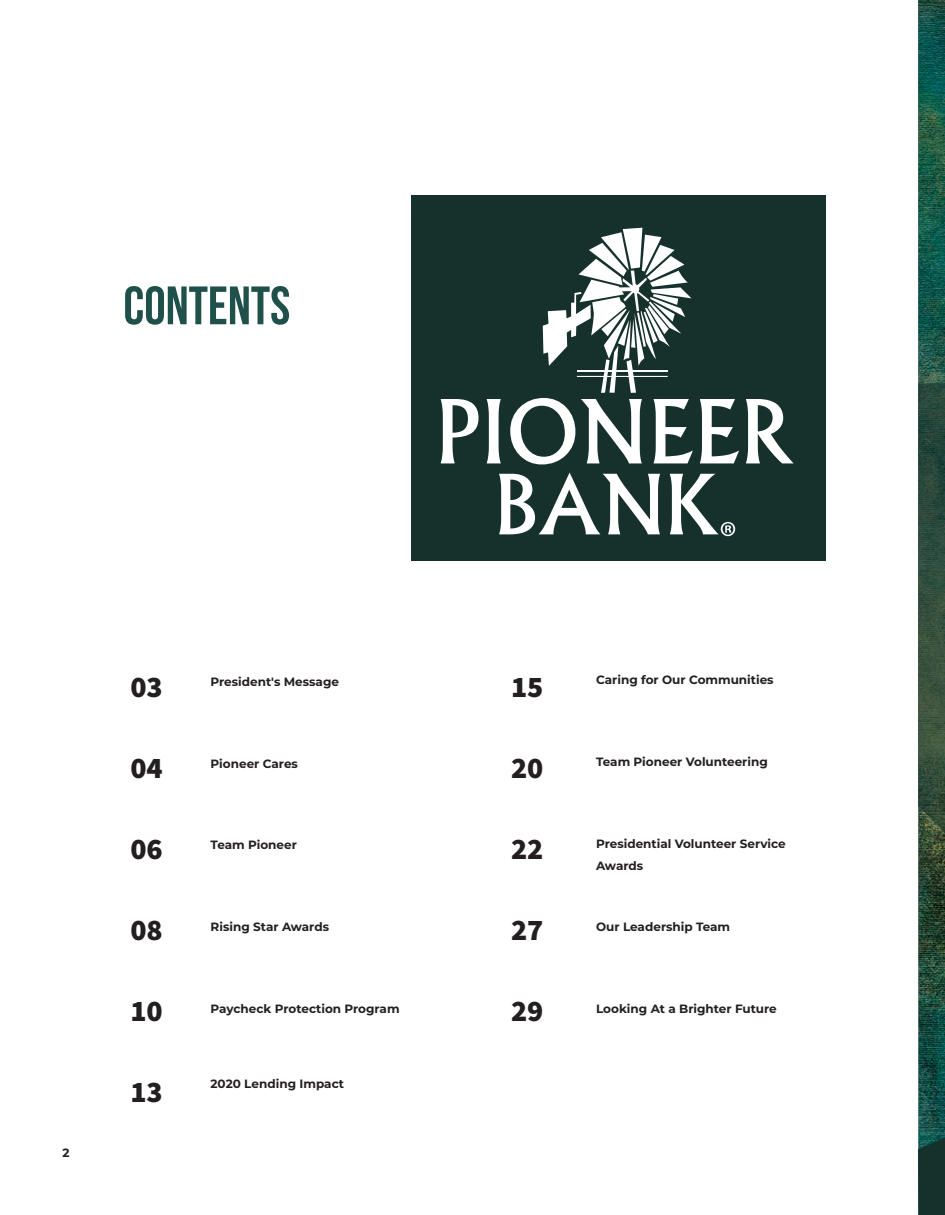
<style>
.page{position:relative;width:945px;height:1215px;background:#fff}
.page>*{position:absolute;margin:0;border:0;box-sizing:border-box;transform-origin:0 0}
.t1{font:700 54px "Bebas Neue";color:#1f504a}
.t2{font:900 30px "Source Sans Pro";color:#231f20}
.t3{font:700 12px/22.2px "Montserrat";color:#231f20}
</style>
<div class="page">
<div style="left:412px;top:196px;width:414px;height:365px;background:#16312c"></div>
<img style="left:918px;top:0;width:27px;height:1138px">
<svg style="left:918px;top:1138px;width:27px;height:77px"></svg>
<svg style="left:918px;top:383px;width:27px;height:579px"></svg>
<svg style="left:441px;top:228px;width:353px;height:236px"></svg>
<svg style="left:499px;top:473px;width:236px;height:63px"></svg>
<h1 class="t1" style="left:123px;top:276px;width:168px">CONTENTs</h1>
<p class="t3" style="left:63px;top:1141px;width:9px">2</p>
<h2 class="t2" style="left:130px;top:667px;width:34px">03</h2>
<p class="t3" style="left:211px;top:670px;width:130px">President's Message</p>
<h2 class="t2" style="left:130px;top:748px;width:34px">04</h2>
<p class="t3" style="left:211px;top:752px;width:89px">Pioneer Cares</p>
<h2 class="t2" style="left:130px;top:829px;width:34px">06</h2>
<p class="t3" style="left:211px;top:833px;width:88px">Team Pioneer</p>
<h2 class="t2" style="left:130px;top:910px;width:34px">08</h2>
<p class="t3" style="left:211px;top:915px;width:120px">Rising Star Awards</p>
<h2 class="t2" style="left:130px;top:991px;width:34px">10</h2>
<p class="t3" style="left:211px;top:997px;width:191px">Paycheck Protection Program</p>
<h2 class="t2" style="left:130px;top:1072px;width:34px">13</h2>
<p class="t3" style="left:211px;top:1072px;width:135px">2020 Lending Impact</p>
<h2 class="t2" style="left:511px;top:666px;width:34px">15</h2>
<p class="t3" style="left:596px;top:668px;width:179px">Caring for Our Communities</p>
<h2 class="t2" style="left:511px;top:747px;width:34px">20</h2>
<p class="t3" style="left:596px;top:750px;width:173px">Team Pioneer Volunteering</p>
<h2 class="t2" style="left:511px;top:828px;width:34px">22</h2>
<p class="t3" style="left:596px;top:832px;width:191px">Presidential Volunteer Service<br>Awards</p>
<h2 class="t2" style="left:511px;top:909px;width:34px">27</h2>
<p class="t3" style="left:596px;top:915px;width:136px">Our Leadership Team</p>
<h2 class="t2" style="left:511px;top:990px;width:34px">29</h2>
<p class="t3" style="left:596px;top:997px;width:182px">Looking At a Brighter Future</p>
</div>
